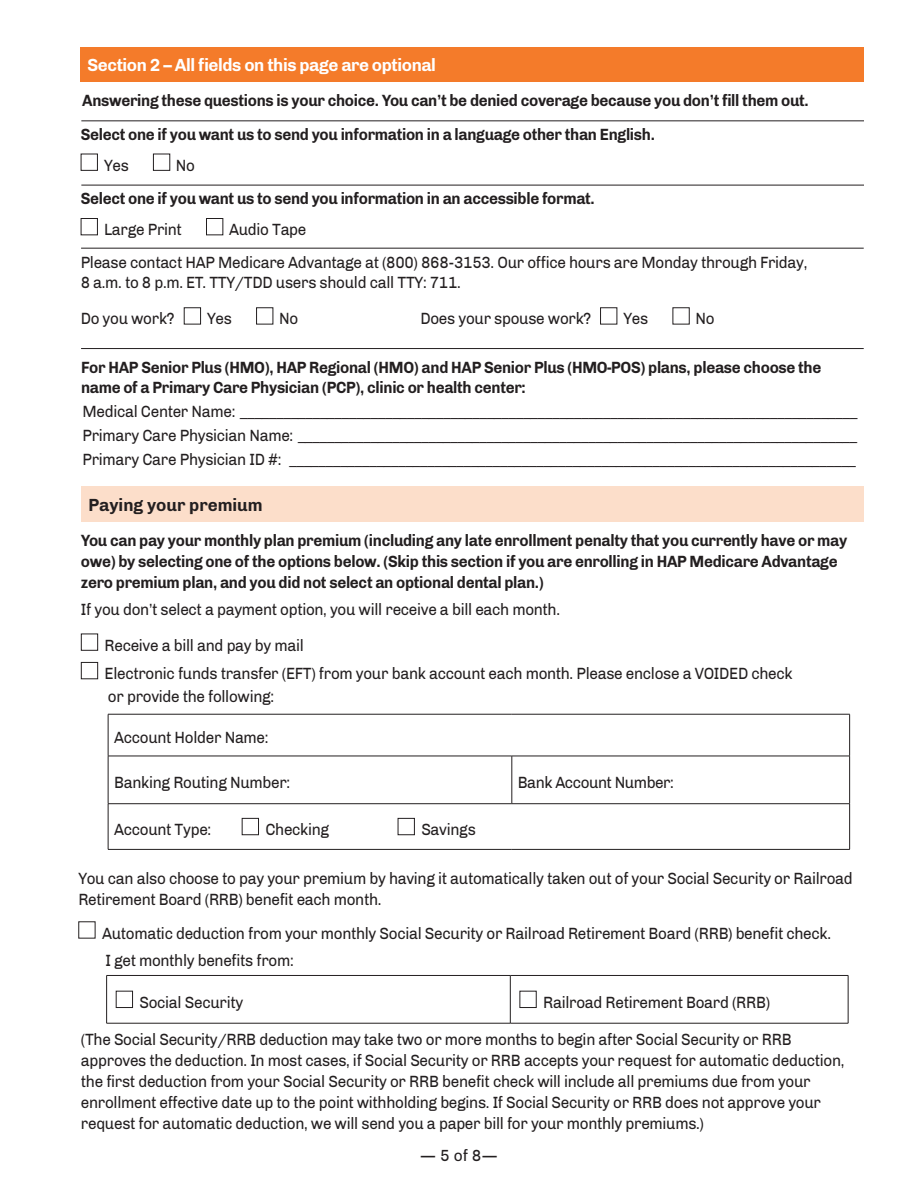
<style>
.page{position:relative;width:918px;height:1188px;background:#fff}
.page>*{position:absolute;margin:0;border:0;box-sizing:border-box;transform-origin:0 0}
.t1{font:700 18px "Chivo";letter-spacing:-.025em;color:#fff;scale:.95 1}
.t2{font:700 18px "Chivo";color:#231f20;scale:.95 1}
.FORM_TEXT{font:16.65px/21px "Chivo";letter-spacing:-.02em;color:#231f20;scale:.92 1}
.FORM_TEXT-2{font:700 16.65px/21px "Chivo";letter-spacing:-.02em;color:#231f20;scale:.92 1}
.FORM_TEXT-BOLD{font:700 16.65px/19.5px "Chivo";letter-spacing:-.02em;color:#231f20;scale:.92 1}
.FORM_TEXT-BOLD-2{font:16.65px "Chivo";letter-spacing:-.02em;color:#231f20;scale:.92 1}
.t3{font:16.5px "Chivo";color:#231f20;scale:.95 1}
</style>
<div class="page">
<div style="left:81px;top:486px;width:783px;height:36px;background:#fcdeca"></div>
<div style="left:81px;top:634px;width:17px;height:17px;border:1px solid #231f20"></div>
<div style="left:81px;top:662px;width:17px;height:17px;border:1px solid #231f20"></div>
<hr style="left:849px;top:714px;width:1px;height:42px;background:#231f20">
<hr style="left:849px;top:804px;width:1px;height:45px;background:#231f20">
<hr style="left:108px;top:714px;width:404px;height:1px;background:#231f20">
<hr style="left:108px;top:714px;width:1px;height:42px;background:#231f20">
<hr style="left:512px;top:714px;width:338px;height:1px;background:#231f20">
<hr style="left:108px;top:756px;width:404px;height:1px;background:#231f20">
<hr style="left:108px;top:756px;width:1px;height:48px;background:#231f20">
<hr style="left:512px;top:756px;width:338px;height:1px;background:#231f20">
<hr style="left:512px;top:756px;width:1px;height:48px;background:#231f20">
<hr style="left:849px;top:756px;width:1px;height:48px;background:#231f20">
<hr style="left:108px;top:803px;width:404px;height:1px;background:#231f20">
<hr style="left:108px;top:804px;width:1px;height:45px;background:#231f20">
<hr style="left:512px;top:803px;width:338px;height:1px;background:#231f20">
<hr style="left:108px;top:849px;width:404px;height:1px;background:#231f20">
<hr style="left:512px;top:849px;width:338px;height:1px;background:#231f20">
<div style="left:242px;top:818px;width:17px;height:17px;border:1px solid #231f20"></div>
<div style="left:398px;top:818px;width:17px;height:17px;border:1px solid #231f20"></div>
<hr style="left:106px;top:975px;width:404px;height:1px;background:#231f20">
<hr style="left:106px;top:976px;width:1px;height:47px;background:#231f20">
<hr style="left:510px;top:975px;width:338px;height:1px;background:#231f20">
<hr style="left:510px;top:976px;width:1px;height:47px;background:#231f20">
<hr style="left:848px;top:976px;width:1px;height:47px;background:#231f20">
<hr style="left:106px;top:1023px;width:404px;height:1px;background:#231f20">
<hr style="left:510px;top:1023px;width:338px;height:1px;background:#231f20">
<div style="left:116px;top:991px;width:17px;height:17px;border:1px solid #231f20"></div>
<div style="left:520px;top:991px;width:17px;height:17px;border:1px solid #231f20"></div>
<div style="left:81px;top:47px;width:783px;height:35px;background:#f47b2a"></div>
<div style="left:81px;top:154px;width:17px;height:17px;border:1px solid #231f20"></div>
<div style="left:153px;top:154px;width:17px;height:17px;border:1px solid #231f20"></div>
<div style="left:81px;top:218px;width:17px;height:17px;border:1px solid #231f20"></div>
<div style="left:206px;top:218px;width:17px;height:17px;border:1px solid #231f20"></div>
<div style="left:184px;top:307px;width:17px;height:17px;border:1px solid #231f20"></div>
<div style="left:256px;top:307px;width:17px;height:17px;border:1px solid #231f20"></div>
<div style="left:600px;top:307px;width:17px;height:17px;border:1px solid #231f20"></div>
<div style="left:673px;top:307px;width:17px;height:17px;border:1px solid #231f20"></div>
<hr style="left:81px;top:185px;width:783px;height:1px;background:#231f20">
<hr style="left:81px;top:121px;width:783px;height:1px;background:#231f20">
<hr style="left:81px;top:248px;width:783px;height:1px;background:#231f20">
<hr style="left:81px;top:348px;width:783px;height:1px;background:#231f20">
<p class="t1" style="left:87px;top:54px;width:368px">Section 2 – All fields on this page are optional</p>
<p class="FORM_TEXT-2" style="left:82px;top:90px;width:791px">Answering these questions is your choice. You can’t be denied coverage because you don’t fill them out.</p>
<p class="FORM_TEXT-2" style="left:81px;top:124px;width:626px">Select one if you want us to send you information in a language other than English.</p>
<p class="FORM_TEXT" style="left:104px;top:155px;width:29px">Yes</p>
<p class="FORM_TEXT" style="left:176px;top:155px;width:22px">No</p>
<p class="FORM_TEXT-2" style="left:81px;top:188px;width:560px">Select one if you want us to send you information in an accessible format.</p>
<p class="FORM_TEXT-BOLD-2" style="left:104px;top:220px;width:86px">Large Print</p>
<p class="FORM_TEXT-BOLD-2" style="left:229px;top:220px;width:86px">Audio Tape</p>
<p class="FORM_TEXT" style="left:81px;top:253px;width:791px;line-height:19.5px">Please contact HAP Medicare Advantage at (800) 868-3153. Our office hours are Monday through Friday,<br>8 a.m. to 8 p.m. ET. TTY/TDD users should call TTY: 711.</p>
<p class="FORM_TEXT-BOLD-2" style="left:81px;top:309px;width:104px">Do you work?</p>
<p class="FORM_TEXT-BOLD-2" style="left:207px;top:309px;width:29px">Yes</p>
<p class="FORM_TEXT-BOLD-2" style="left:279px;top:309px;width:22px">No</p>
<p class="FORM_TEXT-BOLD-2" style="left:420px;top:309px;width:187px">Does your spouse work?</p>
<p class="FORM_TEXT-BOLD-2" style="left:623px;top:309px;width:29px">Yes</p>
<p class="FORM_TEXT-BOLD-2" style="left:695px;top:309px;width:22px">No</p>
<p class="FORM_TEXT-BOLD" style="left:81px;top:358px;width:806px">For HAP Senior Plus (HMO), HAP Regional (HMO) and HAP Senior Plus (HMO-POS) plans, please choose the name of a Primary Care Physician (PCP), clinic or health center:</p>
<p class="FORM_TEXT" style="left:82px;top:400px;width:846px">M e d i c a l C e n t e r N a m e : _____________________________________________________________________________________</p>
<p class="FORM_TEXT" style="left:82px;top:424px;width:845px">P r i m a r y C a r e P h y s i c i a n N a m e : _____________________________________________________________________________</p>
<p class="FORM_TEXT" style="left:82px;top:448px;width:844px">P r i m a r y C a r e P h y s i c i a n I D # : ______________________________________________________________________________</p>
<p class="t2" style="left:88px;top:494px;width:185px">Paying your premium</p>
<p class="FORM_TEXT-2" style="left:81px;top:530px;width:835px">You can pay your monthly plan premium (including any late enrollment penalty that you currently have or may owe) by selecting one of the options below. (Skip this section if you are enrolling in HAP Medicare Advantage zero premium plan, and you did not select an optional dental plan.)</p>
<p class="FORM_TEXT" style="left:81px;top:599px;width:522px">If you don’t select a payment option, you will receive a bill each month.</p>
<p class="FORM_TEXT" style="left:105px;top:635px;width:218px">Receive a bill and pay by mail</p>
<p class="FORM_TEXT" style="left:105px;top:663px;width:749px">Electronic funds transfer (EFT) from your bank account each month. Please enclose a VOIDED check</p>
<p class="FORM_TEXT" style="left:108px;top:686px;width:182px">or provide the following:</p>
<p class="FORM_TEXT" style="left:114px;top:727px;width:169px">Account Holder Name:</p>
<p class="FORM_TEXT" style="left:114px;top:772px;width:193px">Banking Routing Number:</p>
<p class="FORM_TEXT" style="left:518px;top:772px;width:171px">Bank Account Number:</p>
<p class="FORM_TEXT" style="left:114px;top:819px;width:107px">Account Type:</p>
<p class="FORM_TEXT" style="left:265px;top:819px;width:71px">Checking</p>
<p class="FORM_TEXT" style="left:421px;top:819px;width:61px">Savings</p>
<p class="FORM_TEXT" style="left:78px;top:868px;width:843px">You can also choose to pay your premium by having it automatically taken out of your Social Security or Railroad<br>Retirement Board (RRB) benefit each month.</p>
<p class="FORM_TEXT" style="left:102px;top:922px;width:794px">Automatic deduction from your monthly Social Security or Railroad Retirement Board (RRB) benefit check.</p>
<p class="FORM_TEXT" style="left:105px;top:949px;width:206px">I get monthly benefits from:</p>
<p class="FORM_TEXT" style="left:139px;top:992px;width:114px">Social Security</p>
<p class="FORM_TEXT" style="left:543px;top:992px;width:248px">Railroad Retirement Board (RRB)</p>
<p class="FORM_TEXT" style="left:81px;top:1029px;width:832px">(The Social Security/RRB deduction may take two or more months to begin after Social Security or RRB approves the deduction. In most cases, if Social Security or RRB accepts your request for automatic deduction, the first deduction from your Social Security or RRB benefit check will include all premiums due from your enrollment effective date up to the point withholding begins. If Social Security or RRB does not approve your request for automatic deduction, we will send you a paper bill for your monthly premiums.)</p>
<p class="t3" style="left:420px;top:1146px;width:84px">— 5 of 8—</p>
</div>
